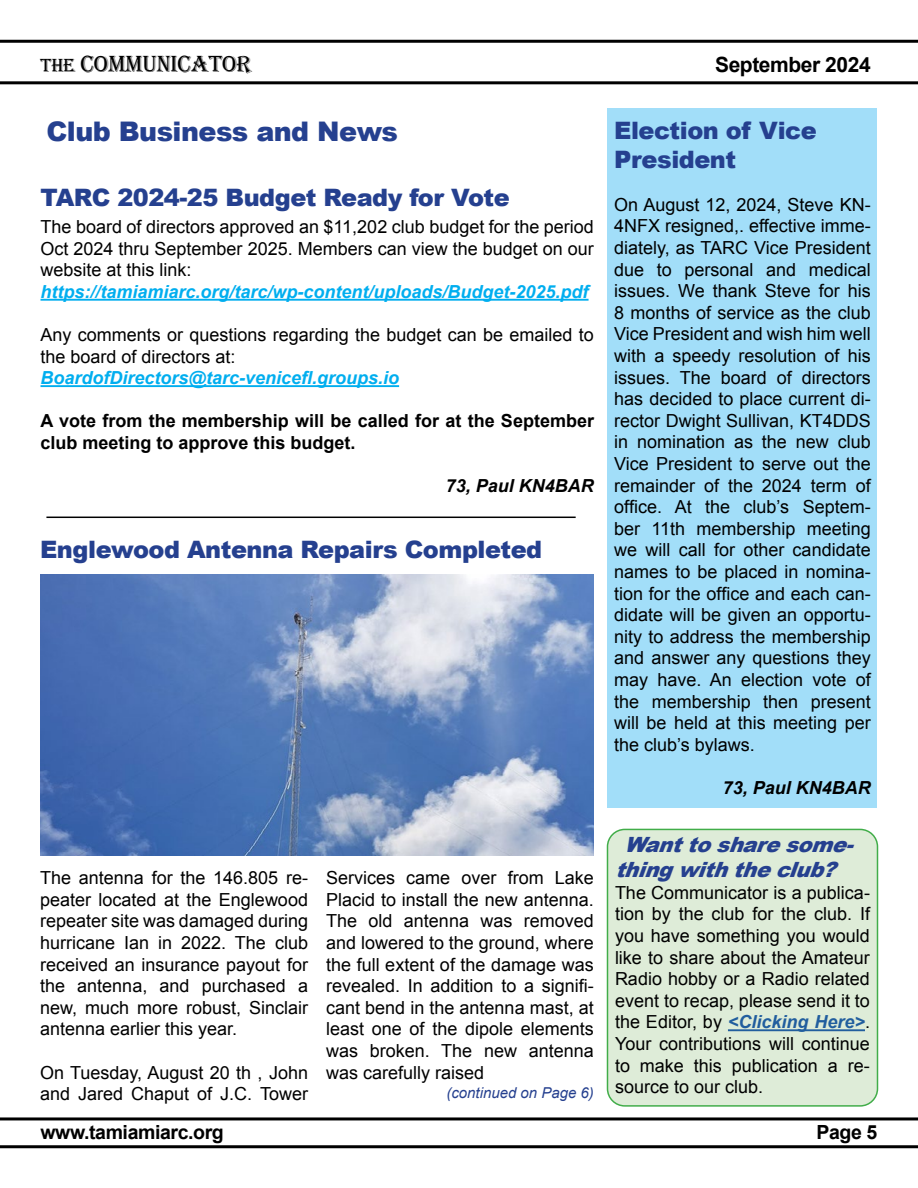
<style>
.page{position:relative;width:918px;height:1188px;background:#fff}
.page>*{position:absolute;margin:0;border:0;box-sizing:border-box;transform-origin:0 0}
.t1{font:900 27px "Arial";letter-spacing:-.02em;color:#25408f}
.t2{font:900 24px/28.8px "Arial";letter-spacing:-.02em;color:#25408f}
.t3{font:24px "Algerian";letter-spacing:-.02em;color:#000}
.t4{font:italic 900 21px/25.2px "Arial";color:#25408f}
.t5{font:700 21px "Arial";letter-spacing:-.02em;color:#000}
.t6{font:700 19.5px "Arial";letter-spacing:-.02em;color:#000}
.t7{font:18px/21.6px "Arial";color:#000;text-align:justify}
.t8{font:italic 700 18px "Arial";color:#00aeef}
.t9{font:700 18px/21.6px "Arial";color:#000}
.t10{font:italic 700 18px "Arial";color:#000}
.t11{font:italic 15px "Arial";color:#25408f}
.s1{font-size:19.5px}
.s2{font-weight:700;font-style:italic;color:#215e9e}
</style>
<div class="page">
<hr style="left:0;top:81px;width:918px;height:3px;background:#000">
<hr style="left:0;top:40px;width:918px;height:3px;background:#000">
<hr style="left:0;top:1145px;width:918px;height:3px;background:#000">
<hr style="left:0;top:1117px;width:918px;height:3px;background:#000">
<div style="left:608px;top:108px;width:270px;height:699px;background:#a2def9"></div>
<hr style="left:40px;top:299px;width:549px;height:2px;background:#00aeef">
<hr style="left:40px;top:385px;width:359px;height:2px;background:#00aeef">
<hr style="left:46px;top:517px;width:530px;height:1px;background:#000">
<img style="left:40px;top:574px;width:554px;height:282px">
<div style="left:607px;top:829px;width:270px;height:277px;background:#deecd8;border-radius:17px"></div>
<hr style="left:728px;top:1029px;width:137px;height:2px;background:#215e9e">
<div style="left:607px;top:829px;width:271px;height:278px;border:2px solid #41ad49;border-radius:17px"></div>
<h2 class="t3" style="left:40px;top:51px;width:213px"><span class="s1">THE</span> COMMUNICATOR</h2>
<h1 class="t1" style="left:46px;top:112px;width:353px">Club Business and News</h1>
<h2 class="t2" style="left:40px;top:182px;width:471px">TARC 2024-25 Budget Ready for Vote</h2>
<p class="t7" style="left:40px;top:216px;width:555px">The board of directors approved an $11,202 club budget for the period Oct 2024 thru September 2025. Members can view the budget on our website at this link:</p>
<p class="t8" style="left:40px;top:280px;width:550px">https://tamiamiarc.org/tarc/wp-content/uploads/Budget-2025.pdf</p>
<p class="t7" style="left:40px;top:324px;width:555px">Any comments or questions regarding the budget can be emailed to the board of directors at:</p>
<p class="t8" style="left:40px;top:366px;width:360px">BoardofDirectors@tarc-venicefl.groups.io</p>
<p class="t9" style="left:40px;top:411px;width:555px">A vote from the membership will be called for at the September club meeting to approve this budget.</p>
<p class="t10" style="left:446px;top:474px;width:150px">73, Paul KN4BAR</p>
<h2 class="t2" style="left:40px;top:534px;width:504px">Englewood Antenna Repairs Completed</h2>
<p class="t7" style="left:40px;top:867px;width:269px">The antenna for the 146.805 re&shy;peater located at the Englewood repeater site was damaged during hurricane Ian in 2022. The club received an insurance payout for the antenna, and purchased a new, much more robust, Sinclair antenna earlier this year.</p>
<p class="t7" style="left:40px;top:1062px;width:269px">On Tuesday, August 20 th , John and Jared Chaput of J.C. Tower</p>
<p class="t6" style="left:40px;top:1120px;width:185px">www.tamiamiarc.org</p>
<p class="t7" style="left:326px;top:867px;width:269px">Services came over from Lake Placid to install the new antenna.<br>The old antenna was removed and lowered to the ground, where the full extent of the damage was revealed. In addition to a signifi&shy;cant bend in the antenna mast, at least one of the dipole elements was broken. The new antenna was carefully raised</p>
<p class="t11" style="left:446px;top:1083px;width:149px">(continued on Page 6)</p>
<p class="t5" style="left:715px;top:51px;width:157px">September 2024</p>
<h2 class="t2" style="left:614px;top:115px;width:204px">Election of Vice<br>President</h2>
<p class="t7" style="left:614px;top:194px;width:258px">On August 12, 2024, Steve KN-4NFX resigned,. effective imme&shy;diately, as TARC Vice President due to personal and medical issues. We thank Steve for his 8 months of service as the club Vice President and wish him well with a speedy resolution of his issues. The board of directors has decided to place current di&shy;rector Dwight Sullivan, KT4DDS in nomination as the new club Vice President to serve out the remainder of the 2024 term of office. At the club’s Septem&shy;ber 11th membership meeting we will call for other candidate names to be placed in nomina&shy;tion for the office and each can&shy;didate will be given an opportu&shy;nity to address the membership and answer any questions they may have. An election vote of the membership then present will be held at this meeting per the club’s bylaws.</p>
<p class="t10" style="left:723px;top:776px;width:150px">73, Paul KN4BAR</p>
<p class="t4" style="left:615px;top:831px;width:249px;text-indent:9px">Wanttosharesome&shy;thingwiththeclub?</p>
<p class="t7" style="left:615px;top:882px;width:257px">The Communicator is a publica&shy;tion by the club for the club. If you have something you would like to share about the Amateur Radio hobby or a Radio related event to recap, please send it to the Editor, by <span class="s2">&lt;Clicking Here&gt;</span>.<br>Your contributions will continue to make this publication a re&shy;source to our club.</p>
<p class="t6" style="left:817px;top:1120px;width:62px">Page 5</p>
</div>
